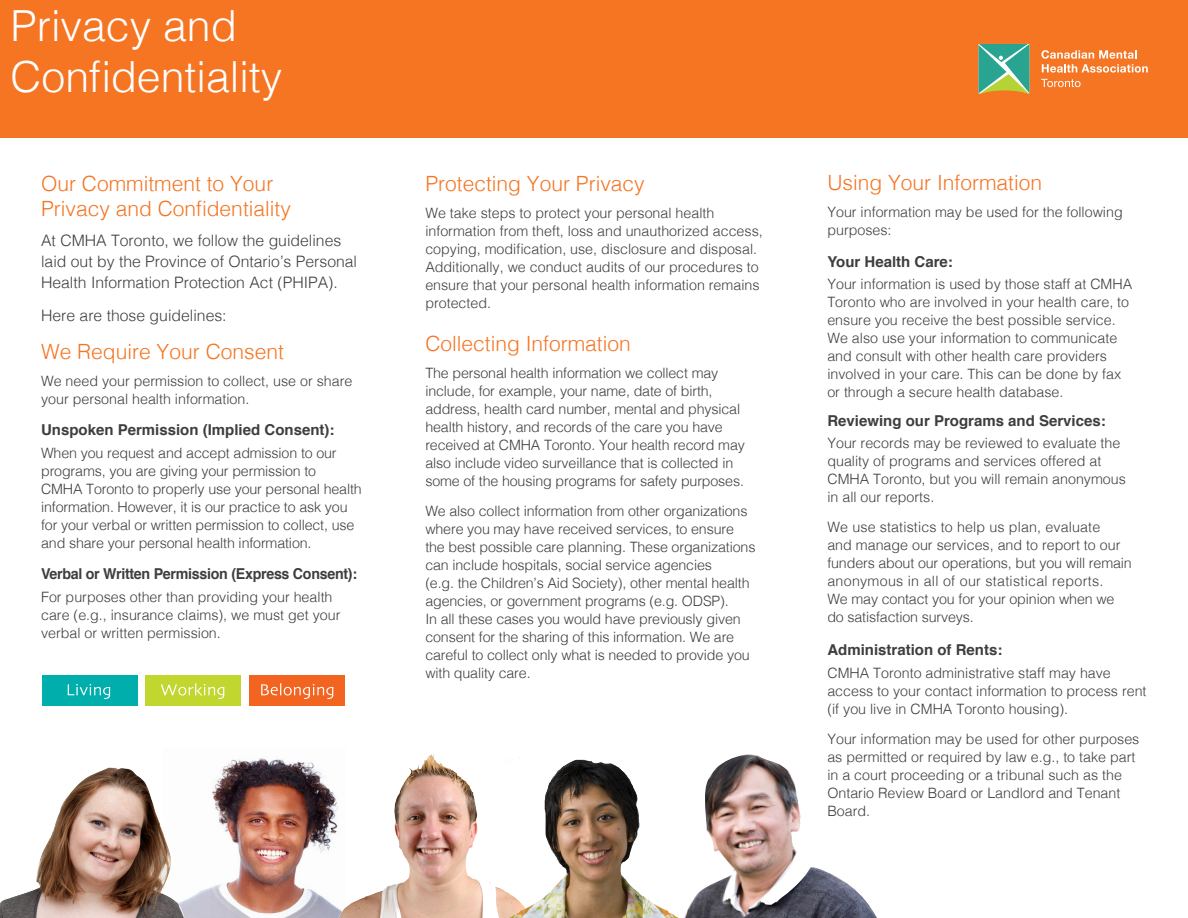
<style>
.page{position:relative;width:1188px;height:918px;background:#fff}
.page>*{position:absolute;margin:0;border:0;box-sizing:border-box;transform-origin:0 0}
.t1{font:300 42.9px "Helvetica";color:#fff}
.Header_1{font:300 21px "Helvetica";color:#f57523}
.body_text{font:300 15.75px/21px "Helvetica";color:#3e3e3f}
.B_Heading{font:300 15.75px "Helvetica";color:#3e3e3f}
.B_Heading-2{font:700 15px "Helvetica";color:#3e3e3f}
.body_text-2{font:700 15px "Helvetica";letter-spacing:-.02em;color:#3e3e3f;scale:.95 1}
.body_text-3{font:300 14.25px/18px "Helvetica";letter-spacing:-.01em;color:#3e3e3f}
.B_Heading-3{font:300 14.25px/18px "Helvetica";color:#3e3e3f}
</style>
<div class="page">
<img style="left:184px;top:758px;width:155px;height:160px">
<img style="left:0;top:767px;width:184px;height:151px">
<img style="left:339px;top:754px;width:181px;height:164px">
<div style="left:0;top:0;width:1188px;height:137px;background:#f57523"></div>
<img style="left:488px;top:758px;width:191px;height:160px">
<img style="left:684px;top:754px;width:193px;height:164px">
<div style="left:43px;top:675px;width:95px;height:31px;background:#00afab"></div>
<div style="left:146px;top:675px;width:95px;height:31px;background:#c1d72f"></div>
<div style="left:250px;top:675px;width:95px;height:31px;background:#f36421"></div>
<svg style="left:68px;top:684px;width:42px;height:15px"></svg>
<svg style="left:161px;top:683px;width:63px;height:16px"></svg>
<svg style="left:261px;top:683px;width:72px;height:16px"></svg>
<svg style="left:978px;top:44px;width:52px;height:50px;background:#65b48c"></svg>
<svg style="left:1041px;top:50px;width:107px;height:23px"></svg>
<svg style="left:1041px;top:79px;width:40px;height:8px"></svg>
<p class="t1" style="left:11px;top:-11px;width:228px">Privacy and</p>
<p class="t1" style="left:11px;top:40px;width:273px">Confidentiality</p>
<p class="Header_1" style="left:41px;top:165px;width:234px">Our Commitment to Your</p>
<p class="Header_1" style="left:41px;top:191px;width:251px">Privacy and Confidentiality</p>
<p class="body_text" style="left:41px;top:229px;width:317px">At CMHA Toronto, we follow the guidelines laid out by the Province of Ontario’s Personal<br>Health Information Protection Act (PHIPA).</p>
<p class="B_Heading" style="left:41px;top:302px;width:187px">Here are those guidelines:</p>
<p class="Header_1" style="left:41px;top:333px;width:244px">We Require Your Consent</p>
<p class="body_text-3" style="left:41px;top:371px;width:313px">We need your permission to collect, use or share</p>
<p class="body_text-3" style="left:41px;top:389px;width:210px">your personal health information.</p>
<p class="B_Heading-2" style="left:41px;top:418px;width:295px">Unspoken Permission (Implied Consent):</p>
<p class="B_Heading-3" style="left:41px;top:443px;width:322px">When you request and accept admission to our programs, you are giving your permission to<br>CMHA Toronto to properly use your personal health information. However, it is our practice to ask you for your verbal or written permission to collect, use and share your personal health information.</p>
<p class="body_text-2" style="left:41px;top:562px;width:334px">Verbal or Written Permission (Express Consent):</p>
<p class="body_text-3" style="left:41px;top:587px;width:301px">For purposes other than providing your health care (e.g., insurance claims), we must get your verbal or written permission.</p>
<p class="Header_1" style="left:425px;top:165px;width:221px">Protecting Your Privacy</p>
<p class="body_text-3" style="left:425px;top:203px;width:339px">We take steps to protect your personal health information from theft, loss and unauthorized access, copying, modification, use, disclosure and disposal.<br>Additionally, we conduct audits of our procedures to ensure that your personal health information remains protected.</p>
<p class="Header_1" style="left:425px;top:326px;width:207px">Collecting Information</p>
<p class="body_text-3" style="left:425px;top:363px;width:321px">The personal health information we collect may include, for example, your name, date of birth, address, health card number, mental and physical health history, and records of the care you have received at CMHA Toronto. Your health record may also include video surveillance that is collected in some of the housing programs for safety purposes.</p>
<p class="body_text-3" style="left:425px;top:501px;width:332px">We also collect information from other organizations where you may have received services, to ensure the best possible care planning. These organizations can include hospitals, social service agencies<br>(e.g. the Children’s Aid Society), other mental health agencies, or government programs (e.g. ODSP).<br>In all these cases you would have previously given consent for the sharing of this information. We are careful to collect only what is needed to provide you with quality care.</p>
<p class="Header_1" style="left:827px;top:165px;width:216px">Using Your Information</p>
<p class="body_text-3" style="left:827px;top:202px;width:297px">Your information may be used for the following purposes:</p>
<p class="B_Heading-2" style="left:827px;top:249px;width:127px">Your Health Care:</p>
<p class="B_Heading-3" style="left:827px;top:274px;width:306px">Your information is used by those staff at CMHA<br>Toronto who are involved in your health care, to ensure you receive the best possible service.</p>
<p class="B_Heading-3" style="left:827px;top:328px;width:295px">We also use your information to communicate and consult with other health care providers involved in your care. This can be done by fax or through a secure health database.</p>
<p class="B_Heading-2" style="left:827px;top:408px;width:280px">Reviewing our Programs and Services:</p>
<p class="B_Heading-3" style="left:827px;top:433px;width:300px">Your records may be reviewed to evaluate the quality of programs and services offered at CMHA Toronto, but you will remain anonymous in all our reports.</p>
<p class="body_text-3" style="left:827px;top:517px;width:306px">We use statistics to help us plan, evaluate<br>and manage our services, and to report to our funders about our operations, but you will remain anonymous in all of our statistical reports.<br>We may contact you for your opinion when we do satisfaction surveys.</p>
<p class="B_Heading-2" style="left:827px;top:638px;width:177px">Administration of Rents:</p>
<p class="B_Heading-3" style="left:827px;top:663px;width:321px">CMHA Toronto administrative staff may have access to your contact information to process rent (if you live in CMHA Toronto housing).</p>
<p class="body_text-3" style="left:827px;top:729px;width:314px">Your information may be used for other purposes as permitted or required by law e.g., to take part in a court proceeding or a tribunal such as the Ontario Review Board or Landlord and Tenant Board.</p>
</div>
